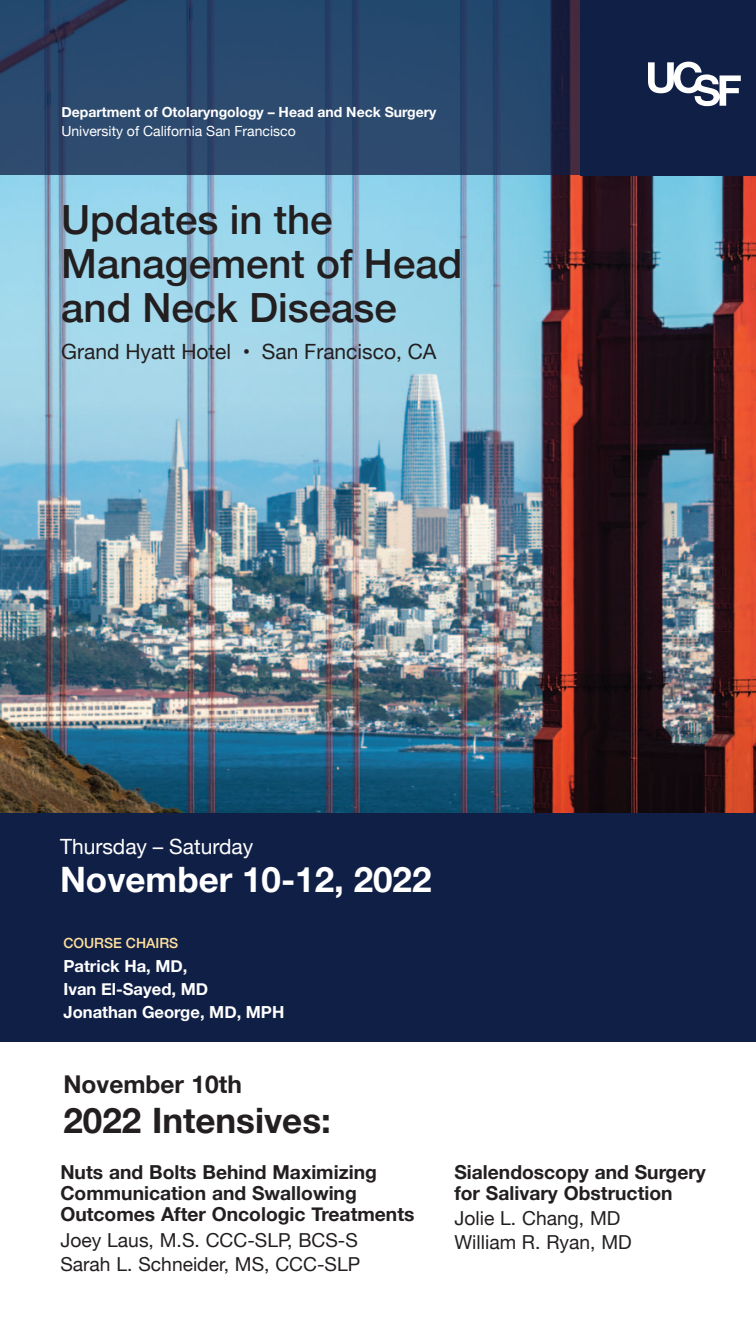
<style>
.page{position:relative;width:756px;height:1323px;background:#fff}
.page>*{position:absolute;margin:0;border:0;box-sizing:border-box;transform-origin:0 0}
.t1{font:500 40.25px/43.8px "Helvetica Neue";color:#231f20}
.t2{font:700 35px "Helvetica Neue";color:#fff}
.t3{font:700 35px "Helvetica Neue";color:#231f20}
.t4{font:700 24.5px "Helvetica Neue";color:#231f20}
.t5{font:21px "Helvetica Neue";color:#231f20}
.t6{font:21px "Helvetica Neue";color:#fff}
.t7{font:700 19.25px/21px "Helvetica Neue";color:#231f20}
.t8{font:19.25px "Helvetica Neue";color:#231f20}
.t9{font:700 16.62px "Helvetica Neue";color:#fff}
.t10{font:700 14px "Helvetica Neue";color:#fff}
.t11{font:14px "Helvetica Neue";color:#fff}
.t12{font:500 14px "Helvetica Neue";color:#ffe19d}
</style>
<div class="page">
<img style="left:0;top:175px;width:756px;height:639px">
<div style="left:0;top:0;width:603px;height:175px;background:#101f46;opacity:.75"></div>
<div style="left:0;top:814px;width:756px;height:228px;background:#101f46"></div>
<div style="left:580px;top:0;width:175px;height:175px;background:#101f46"></div>
<svg style="left:648px;top:62px;width:93px;height:44px"></svg>
<p class="t10" style="left:61px;top:103px;width:377px">Department of Otolaryngology – Head and Neck Surgery</p>
<p class="t11" style="left:61px;top:123px;width:236px">University of California San Francisco</p>
<p class="t1" style="left:61px;top:197px;width:403px">Updates in the<br>Management of Head and Neck Disease</p>
<p class="t5" style="left:61px;top:339px;width:377px">Grand Hyatt Hotel • San Francisco, CA</p>
<p class="t6" style="left:60px;top:834px;width:195px">Thursday – Saturday</p>
<p class="t2" style="left:60px;top:858px;width:373px">November 10-12, 2022</p>
<p class="t12" style="left:63px;top:934px;width:116px">COURSE CHAIRS</p>
<p class="t9" style="left:63px;top:956px;width:126px">Patrick Ha, MD,</p>
<p class="t9" style="left:63px;top:979px;width:146px">Ivan El-Sayed, MD</p>
<p class="t9" style="left:63px;top:1001px;width:222px">Jonathan George, MD, MPH</p>
<p class="t4" style="left:63px;top:1069px;width:180px">November 10th</p>
<p class="t3" style="left:63px;top:1099px;width:269px">2022 Intensives:</p>
<p class="t7" style="left:60px;top:1161px;width:356px">Nuts and Bolts Behind Maximizing<br>Communication and Swallowing<br>Outcomes After Oncologic Treatments</p>
<p class="t8" style="left:60px;top:1229px;width:299px">Joey Laus, M.S. CCC-SLP, BCS-S</p>
<p class="t8" style="left:60px;top:1253px;width:301px">Sarah L. Schneider, MS, CCC-SLP</p>
<p class="t7" style="left:454px;top:1161px;width:253px">Sialendoscopy and Surgery for Salivary Obstruction</p>
<p class="t8" style="left:454px;top:1206px;width:168px">Jolie L. Chang, MD</p>
<p class="t8" style="left:454px;top:1231px;width:179px">William R. Ryan, MD</p>
</div>
